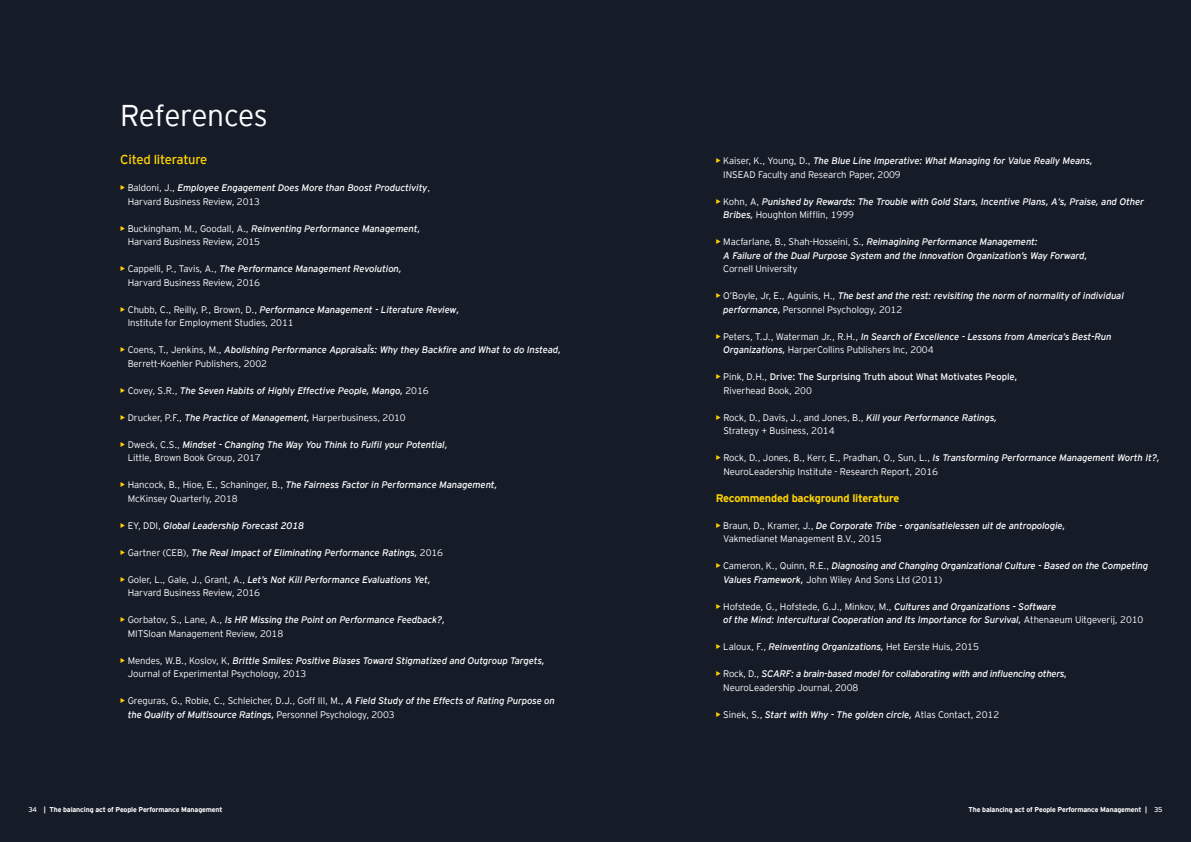
<style>
.page{position:relative;width:1191px;height:842px;background:#fff}
.page>*{position:absolute;margin:0;border:0;box-sizing:border-box;transform-origin:0 0}
.t1{font:300 30px "EY Interstate";letter-spacing:-.02em;color:#fff}
.t2{font:13px "EY Interstate";letter-spacing:-.02em;color:#ffd400}
.t3{font:700 11px "EY Interstate";letter-spacing:-.02em;color:#ffd400}
.t4{font:italic 9.5px/13.5px "EY Interstate";letter-spacing:-.01em;color:#fff}
.t5{font:300 9.5px/13.5px "EY Interstate";letter-spacing:-.01em;color:#fff}
.t6{font:9.5px/13.5px "EY Interstate";letter-spacing:-.01em;color:#fff}
.t7{font:700 7px "EY Interstate";letter-spacing:-.02em;color:#fff}
.s1{font-weight:700;font-style:normal;color:#ffd400}
.s2{font-weight:300;font-style:normal}
.s3{font-weight:700;color:#ffd400}
.s4{font-weight:400;font-style:italic}
.s5{font-weight:300}
.s6{font-weight:400}
</style>
<div class="page">
<div style="left:0;top:0;width:595px;height:842px;background:#161b28"></div>
<div style="left:595px;top:0;width:596px;height:842px;background:#161b28"></div>
<h1 class="t1" style="left:120px;top:94px;width:149px">References</h1>
<h2 class="t2" style="left:120px;top:150px;width:89px">Cited literature</h2>
<p class="t4" style="left:128px;top:181px;width:304px;text-indent:-8px"><span class="s1">•</span> <span class="s2">Baldoni, J.,</span> Employee Engagement Does More than Boost Productivity<span class="s2">,<br>Harvard Business Review, 2013</span></p>
<p class="t5" style="left:128px;top:221px;width:294px;text-indent:-8px"><span class="s3">•</span> Buckingham, M., Goodall, A., <span class="s4">Reinventing Performance Management,<br></span>Harvard Business Review, 2015</p>
<p class="t5" style="left:128px;top:262px;width:275px;text-indent:-8px"><span class="s3">•</span> Cappelli, P., Tavis, A., <span class="s4">The Performance Management Revolution,<br></span>Harvard Business Review, 2016</p>
<p class="t5" style="left:128px;top:302px;width:333px;text-indent:-8px"><span class="s3">•</span> Chubb, C., Reilly, P., Brown, D., <span class="s4">Performance Management - Literature Review,<br></span>Institute for Employment Studies, 2011</p>
<p class="t4" style="left:128px;top:343px;width:435px;text-indent:-8px"><span class="s1">•</span> <span class="s2">Coens, T., Jenkins, M.,</span> Abolishing Performance AppraisaÏs: Why they Backfire and What to do Instead,<br><span class="s2">Berrett-Koehler Publishers, 2002</span></p>
<p class="t4" style="left:120px;top:383px;width:310px"><span class="s1">•</span> <span class="s2">Covey, S.R.,</span> The Seven Habits of Highly Effective People, Mango, <span class="s2">2016</span></p>
<p class="t5" style="left:120px;top:410px;width:287px"><span class="s3">•</span> Drucker, P.F., <span class="s4">The Practice of Management,</span> Harperbusiness, 2010</p>
<p class="t4" style="left:128px;top:437px;width:321px;text-indent:-8px"><span class="s1">•</span> <span class="s2">Dweck, C.S.,</span> Mindset - Changing The Way You Think to Fulfil your Potential,<br><span class="s2">Little, Brown Book Group, 2017</span></p>
<p class="t5" style="left:128px;top:478px;width:371px;text-indent:-8px"><span class="s3">•</span> Hancock, B., Hioe, E., Schaninger, B., <span class="s4">The Fairness Factor in Performance Management,<br></span>McKinsey Quarterly, 2018</p>
<p class="t4" style="left:120px;top:518px;width:185px"><span class="s1">•</span> <span class="s2">EY, DDI,</span> Global Leadership Forecast 2018</p>
<p class="t4" style="left:120px;top:545px;width:324px"><span class="s1">•</span> <span class="s2">Gartner (CEB),</span> The Real Impact of Eliminating Performance Ratings, <span class="s2">2016</span></p>
<p class="t5" style="left:128px;top:572px;width:304px;text-indent:-8px"><span class="s3">•</span> Goler, L., Gale, J., Grant, A., <span class="s4">Let’s Not Kill Performance Evaluations Yet,<br></span>Harvard Business Review, 2016</p>
<p class="t5" style="left:128px;top:613px;width:319px;text-indent:-8px"><span class="s3">•</span> Gorbatov, S., Lane, A., <span class="s4">Is HR Missing the Point on Performance Feedback?,<br></span>MITSloan Management Review, 2018</p>
<p class="t4" style="left:128px;top:653px;width:418px;text-indent:-8px"><span class="s1">•</span> <span class="s2">Mendes, W.B., Koslov, K,</span> Brittle Smiles: Positive Biases Toward Stigmatized and Outgroup Targets,<br><span class="s2">Journal of Experimental Psychology, 2013</span></p>
<p class="t5" style="left:128px;top:694px;width:428px;text-indent:-8px"><span class="s3">•</span> Greguras, G., Robie, C., Schleicher, D.J., Goff III, M., <span class="s4">A Field Study of the Effects of Rating Purpose on the Quality of Multisource Ratings,</span> Personnel Psychology, 2003</p>
<p class="t4" style="left:723px;top:154px;width:371px;text-indent:-8px"><span class="s1">•</span> <span class="s2">Kaiser, K., Young, D.,</span> The Blue Line Imperative: What Managing for Value Really Means,<br><span class="s2">INSEAD Faculty and Research Paper, 2009</span></p>
<p class="t4" style="left:723px;top:194px;width:422px;text-indent:-8px"><span class="s1">•</span> <span class="s2">Kohn, A,</span> Punished by Rewards: The Trouble with Gold Stars, Incentive Plans, A’s, Praise, and Other<br>Bribes, <span class="s2">Houghton Mifflin, 1999</span></p>
<p class="t4" style="left:723px;top:235px;width:365px;text-indent:-8px"><span class="s1">•</span> <span class="s2">Macfarlane, B., Shah-Hosseini, S.,</span> Reimagining Performance Management:<br>A Failure of the Dual Purpose System and the Innovation Organization’s Way Forward,</p>
<p class="t5" style="left:723px;top:262px;width:76px">Cornell University</p>
<p class="t4" style="left:723px;top:289px;width:402px;text-indent:-8px"><span class="s1">•</span> <span class="s2">O’Boyle, Jr, E., Aguinis, H.,</span> The best and the rest: revisiting the norm of normality of individual performance, <span class="s2">Personnel Psychology, 2012</span></p>
<p class="t4" style="left:723px;top:329px;width:390px;text-indent:-8px"><span class="s1">•</span> <span class="s2">Peters, T.J., Waterman Jr., R.H.,</span> In Search of Excellence - Lessons from America’s Best-Run<br>Organizations, <span class="s2">HarperCollins Publishers Inc, 2004</span></p>
<p class="t6" style="left:723px;top:370px;width:295px;text-indent:-8px"><span class="s3">•</span> <span class="s5">Pink, D.H.,</span> Drive: The Surprising Truth about What Motivates People,<br><span class="s5">Riverhead Book, 200</span></p>
<p class="t5" style="left:723px;top:410px;width:275px;text-indent:-8px"><span class="s3">•</span> Rock, D., Davis, J., and Jones, B., <span class="s4">Kill your Performance Ratings,<br></span>Strategy + Business, 2014</p>
<p class="t5" style="left:723px;top:451px;width:438px;text-indent:-8px"><span class="s3">•</span> Rock, D., Jones, B., Kerr, E., Pradhan, O., Sun, L., <span class="s4">Is Transforming Performance Management Worth It?,<br></span>NeuroLeadership Institute - Research Report, 2016</p>
<p class="t3" style="left:716px;top:490px;width:185px">Recommended background literature</p>
<p class="t4" style="left:723px;top:518px;width:344px;text-indent:-8px"><span class="s1">•</span> <span class="s2">Braun, D., Kramer, J.,</span> De Corporate Tribe - organisatielessen uit de antropologie,<br><span class="s2">Vakmedianet Management B.V., 2015</span></p>
<p class="t4" style="left:723px;top:559px;width:426px;text-indent:-7px"><span class="s1">•</span> <span class="s2">Cameron, K., Quinn, R.E.,</span> Diagnosing and Changing Organizational Culture - Based on the Competing<br>Values Framework, <span class="s2">John Wiley And Sons Ltd (2011)</span></p>
<p class="t4" style="left:723px;top:599px;width:422px;text-indent:-8px"><span class="s1">•</span> <span class="s2">Hofstede, G., Hofstede, G.J., Minkov, M.,</span> Cultures and Organizations - Software<br>of the Mind: Intercultural Cooperation and Its Importance for Survival, <span class="s2">Athenaeum Uitgeverij, 2010</span></p>
<p class="t5" style="left:716px;top:640px;width:265px"><span class="s3">•</span> Laloux, F., <span class="s4">Reinventing Organizations,</span> Het Eerste Huis, 2015</p>
<p class="t4" style="left:723px;top:667px;width:345px;text-indent:-8px"><span class="s1">•</span> <span class="s2">Rock, D.,</span> SCARF: a brain-based model for collaborating with and influencing others,<br><span class="s2">NeuroLeadership Journal, 2008</span></p>
<p class="t4" style="left:716px;top:707px;width:285px"><span class="s1">•</span> <span class="s2">Sinek, S.,</span> Start with Why - The golden circle, <span class="s2">Atlas Contact, 2012</span></p>
<p class="t7" style="left:28px;top:804px;width:196px"><span class="s6">34</span> | The balancing act of People Performance Management</p>
<p class="t7" style="left:968px;top:804px;width:195px">The balancing act of People Performance Management | <span class="s6">35</span></p>
</div>
